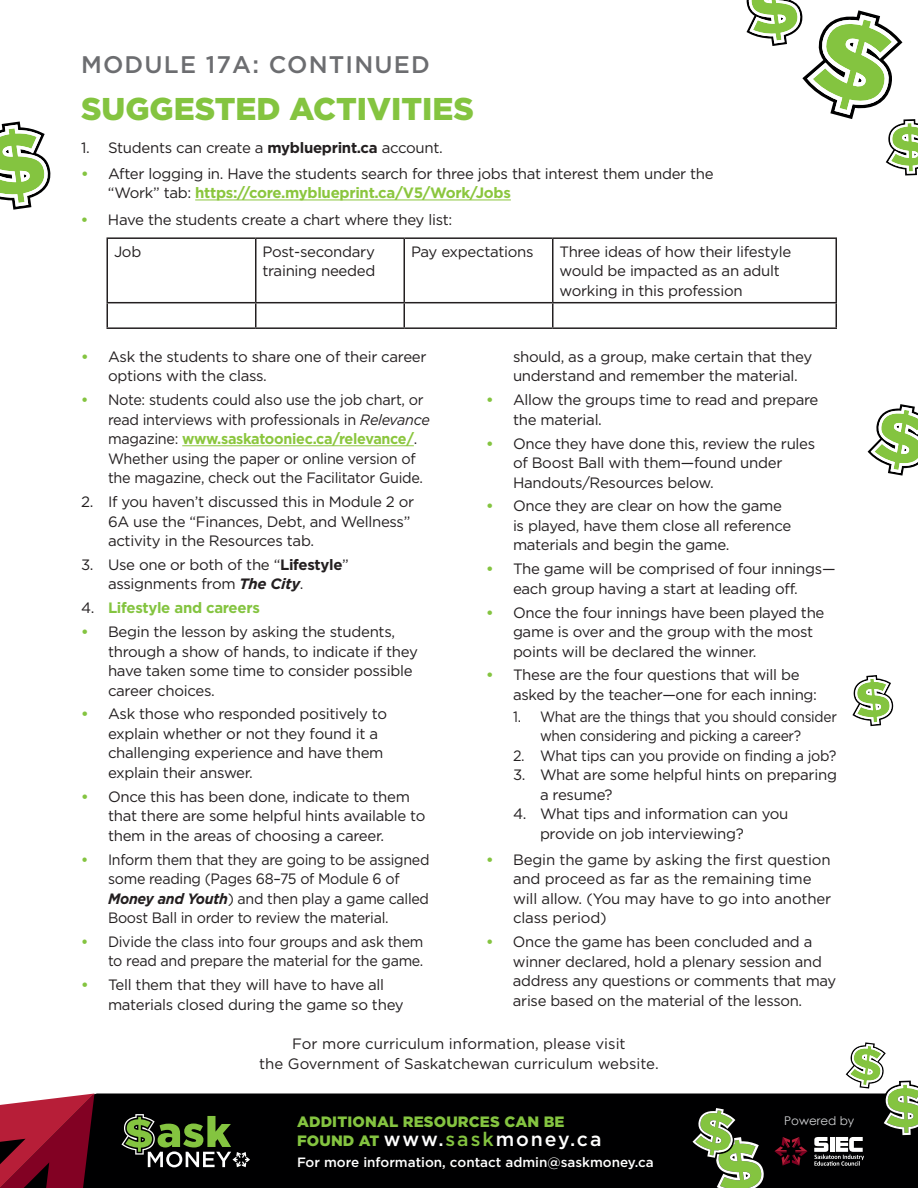
<style>
.page{position:relative;width:918px;height:1188px;background:#fff}
.page>*{position:absolute;margin:0;border:0;box-sizing:border-box;transform-origin:0 0}
.t1{font:900 31.5px "Gotham";color:#84c440}
.t2{font:500 24px "Gotham";letter-spacing:.05em;color:#6c6d70}
.t3{font:500 19.5px "Gotham";letter-spacing:.1em;color:#fff}
.t4{font:15px/19.5px "Gotham";letter-spacing:-.02em;color:#231f20}
.t5{font:15px/19.5px "Gotham";letter-spacing:-.02em;color:#231f20;scale:.95 1}
.t6{font:15px/19.5px "Gotham";letter-spacing:-.02em;color:#231f20;scale:.96 1}
.t7{font:15px/19.5px "Gotham";color:#231f20;text-align:center}
.t8{font:15px/19.5px "Gotham";letter-spacing:-.02em;color:#231f20;text-align:center;scale:.92 1}
.t9{font:900 15px "Gotham";letter-spacing:.01em;color:#84c440}
.t10{font:700 15px "Gotham";letter-spacing:-.02em;color:#84c440}
.t11{font:500 13.5px "Gotham";color:#fff}
.t12{font:12px "Century Gothic";color:#d1d2d4}
.s1{font-weight:700}
.s2{font-weight:700;color:#84c440}
.s3{font-weight:700;color:#8bc63e}
.s4{font-style:italic}
.s5{font-weight:700;font-style:italic}
.s6{font-weight:400;color:#231f20}
.s7{font-weight:900;font-size:15px;color:#84c440}
.s8{color:#84c440}
</style>
<div class="page">
<div style="left:94px;top:1094px;width:824px;height:94px;background:#000001"></div>
<svg style="left:0;top:1094px;width:94px;height:94px;background:#8f1b34"></svg>
<svg style="left:774px;top:1137px;width:33px;height:29px"></svg>
<svg style="left:690px;top:1106px;width:77px;height:82px;background:#4e613a"></svg>
<svg style="left:814px;top:1042px;width:104px;height:124px"></svg>
<svg style="left:746px;top:0;width:172px;height:175px"></svg>
<svg style="left:0;top:122px;width:51px;height:88px"></svg>
<svg style="left:868px;top:404px;width:50px;height:72px"></svg>
<svg style="left:852px;top:675px;width:42px;height:51px"></svg>
<svg style="left:122px;top:1114px;width:128px;height:53px;background:#3e4e2e"></svg>
<hr style="left:195px;top:200px;width:316px;height:1px;background:#8bc63e">
<hr style="left:106px;top:237px;width:150px;height:2px;background:#231f20">
<hr style="left:106px;top:239px;width:2px;height:63px;background:#231f20">
<hr style="left:256px;top:237px;width:148px;height:2px;background:#231f20">
<hr style="left:255px;top:239px;width:1px;height:63px;background:#231f20">
<hr style="left:404px;top:237px;width:149px;height:2px;background:#231f20">
<hr style="left:404px;top:239px;width:1px;height:63px;background:#231f20">
<hr style="left:553px;top:237px;width:284px;height:2px;background:#231f20">
<hr style="left:552px;top:239px;width:2px;height:63px;background:#231f20">
<hr style="left:836px;top:239px;width:1px;height:63px;background:#231f20">
<hr style="left:106px;top:302px;width:150px;height:1px;background:#231f20">
<hr style="left:106px;top:303px;width:2px;height:24px;background:#231f20">
<hr style="left:256px;top:302px;width:148px;height:1px;background:#231f20">
<svg style="left:255px;top:303px;width:1px;height:24px"></svg>
<hr style="left:404px;top:302px;width:149px;height:1px;background:#231f20">
<svg style="left:404px;top:303px;width:1px;height:24px"></svg>
<hr style="left:553px;top:302px;width:284px;height:1px;background:#231f20">
<hr style="left:552px;top:303px;width:2px;height:24px;background:#231f20">
<svg style="left:836px;top:303px;width:1px;height:24px"></svg>
<hr style="left:106px;top:327px;width:150px;height:2px;background:#231f20">
<hr style="left:256px;top:327px;width:148px;height:2px;background:#231f20">
<hr style="left:404px;top:327px;width:149px;height:2px;background:#231f20">
<hr style="left:553px;top:327px;width:284px;height:2px;background:#231f20">
<hr style="left:182px;top:445px;width:232px;height:1px;background:#8bc63e">
<h2 class="t2" style="left:81px;top:49px;width:351px">MODULE 17A: CONTINUED</h2>
<h1 class="t1" style="left:81px;top:87px;width:394px">SUGGESTED ACTIVITIES</h1>
<p class="t4" style="left:81px;top:137px;width:363px">1. Students can create a <span class="s1">myblueprint.ca</span> account.</p>
<p class="t4" style="left:108px;top:164px;width:607px;text-indent:-27px"><span class="s2">•</span> After logging in. Have the students search for three jobs that interest them under the “Work” tab: <span class="s3">https://core.myblueprint.ca/V5/Work/Jobs</span></p>
<p class="t4" style="left:114px;top:203px;width:340px;line-height:32.2px;text-indent:-33px"><span class="s2">•</span> Have the students create a chart where they list:<br>Job</p>
<p class="t4" style="left:262px;top:242px;width:114px">Post-secondary training needed</p>
<p class="t4" style="left:411px;top:242px;width:124px">Pay expectations</p>
<p class="t4" style="left:560px;top:242px;width:233px">Three ideas of how their lifestyle would be impacted as an adult working in this profession</p>
<p class="t4" style="left:108px;top:347px;width:320px;text-indent:-27px"><span class="s2">•</span> Ask the students to share one of their career options with the class.</p>
<p class="t6" style="left:108px;top:390px;width:337px;text-indent:-27px"><span class="s2">•</span> Note: students could also use the job chart, or read interviews with professionals in <span class="s4">Relevance </span>magazine: <span class="s3">www.saskatooniec.ca/relevance/</span>.<br>Whether using the paper or online version of the magazine, check out the Facilitator Guide.</p>
<p class="t4" style="left:108px;top:492px;width:308px;text-indent:-27px">2. If you haven’t discussed this in Module 2 or<br>6A use the “Finances, Debt, and Wellness” activity in the Resources tab.</p>
<p class="t4" style="left:108px;top:555px;width:243px;text-indent:-27px">3. Use one or both of the “<span class="s1">Lifestyle</span>” assignments from <span class="s5">The City</span>.</p>
<p class="t10" style="left:81px;top:598px;width:180px"><span class="s6">4.</span> Lifestyle and careers</p>
<p class="t4" style="left:108px;top:622px;width:311px;text-indent:-27px"><span class="s2">•</span> Begin the lesson by asking the students, through a show of hands, to indicate if they have taken some time to consider possible career choices.</p>
<p class="t4" style="left:108px;top:704px;width:281px;text-indent:-27px"><span class="s2">•</span> Ask those who responded positively to explain whether or not they found it a challenging experience and have them explain their answer.</p>
<p class="t4" style="left:108px;top:786px;width:319px;text-indent:-27px"><span class="s2">•</span> Once this has been done, indicate to them that there are some helpful hints available to them in the areas of choosing a career.</p>
<p class="t5" style="left:108px;top:849px;width:340px;text-indent:-27px"><span class="s2">•</span> Inform them that they are going to be assigned some reading (Pages 68–75 of Module 6 of <span class="s5">Money and Youth</span>) and then play a game called Boost Ball in order to review the material.</p>
<p class="t5" style="left:81px;top:931px;width:362px;text-align:right"><span class="s2">•</span> Divide the class into four groups and ask them to read and prepare the material for the game.</p>
<p class="t4" style="left:108px;top:975px;width:297px;text-indent:-27px"><span class="s2">•</span> Tell them that they will have to have all materials closed during the game so they</p>
<p class="t4" style="left:513px;top:347px;width:301px">should, as a group, make certain that they understand and remember the material.</p>
<p class="t4" style="left:513px;top:390px;width:307px;text-indent:-27px"><span class="s2">•</span> Allow the groups time to read and prepare the material.</p>
<p class="t4" style="left:513px;top:433px;width:304px;text-indent:-27px"><span class="s2">•</span> Once they have done this, review the rules of Boost Ball with them—found under<br>Handouts/Resources below.</p>
<p class="t4" style="left:513px;top:496px;width:280px;text-indent:-27px"><span class="s2">•</span> Once they are clear on how the game is played, have them close all reference materials and begin the game.</p>
<p class="t4" style="left:513px;top:559px;width:324px;text-indent:-27px"><span class="s2">•</span> The game will be comprised of four innings— each group having a start at leading off.</p>
<p class="t4" style="left:513px;top:602px;width:313px;text-indent:-27px"><span class="s2">•</span> Once the four innings have been played the game is over and the group with the most points will be declared the winner.</p>
<p class="t4" style="left:513px;top:665px;width:306px;text-indent:-27px"><span class="s2">•</span> These are the four questions that will be asked by the teacher—one for each inning:</p>
<p class="t8" style="left:513px;top:706px;width:354px">1. What are the things that you should consider when considering and picking a career?</p>
<p class="t5" style="left:513px;top:745px;width:342px">2. What tips can you provide on finding a job?</p>
<p class="t4" style="left:540px;top:765px;width:298px;text-indent:-27px">3. What are some helpful hints on preparing a resume?</p>
<p class="t4" style="left:540px;top:804px;width:250px;text-indent:-27px">4. What tips and information can you provide on job interviewing?</p>
<p class="t4" style="left:513px;top:849px;width:320px;text-indent:-27px"><span class="s2">•</span> Begin the game by asking the first question and proceed as far as the remaining time will allow. (You may have to go into another class period)</p>
<p class="t4" style="left:513px;top:932px;width:325px;text-indent:-27px"><span class="s2">•</span> Once the game has been concluded and a winner declared, hold a plenary session and address any questions or comments that may arise based on the material of the lesson.</p>
<p class="t7" style="left:259px;top:1034px;width:401px">For more curriculum information, please visit<br>the Government of Saskatchewan curriculum website.</p>
<p class="t9" style="left:297px;top:1111px;width:269px">ADDITIONAL RESOURCES CAN BE</p>
<p class="t12" style="left:784px;top:1112px;width:72px">Powered by</p>
<h3 class="t3" style="left:297px;top:1127px;width:306px"><span class="s7">FOUND AT</span> www.<span class="s8">sask</span>money.ca</h3>
<p class="t11" style="left:297px;top:1153px;width:358px">For more information, contact admin@saskmoney.ca</p>
</div>
